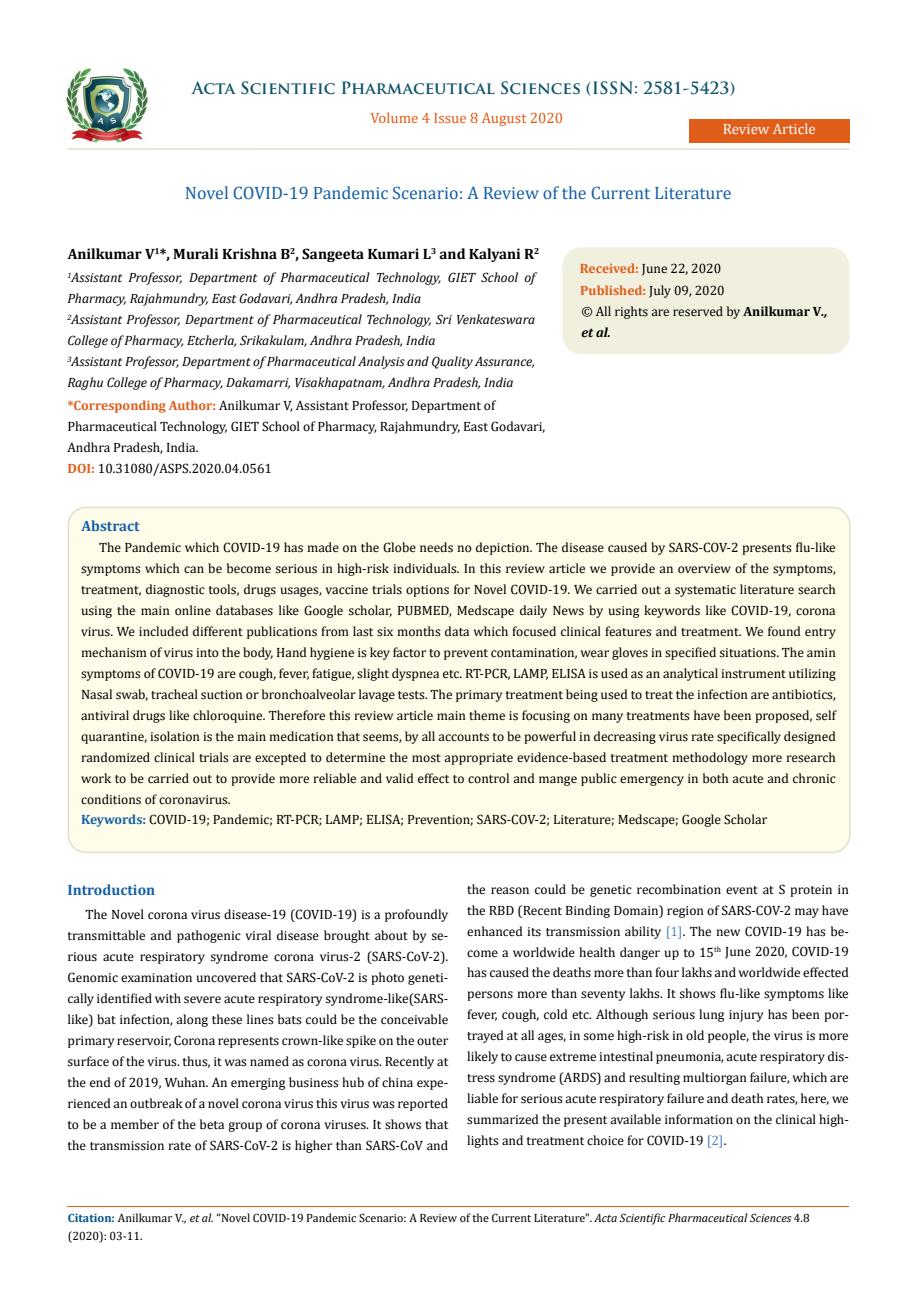
<style>
.page{position:relative;width:917px;height:1296px;background:#fff}
.page>*{position:absolute;margin:0;border:0;box-sizing:border-box;transform-origin:0 0}
.t1{font:18px "Cambria";color:#1560a6}
.t2{font:700 16.5px "Trajan Pro";color:#0e546a}
.t3{font:700 15px "Cambria";color:#000}
.t4{font:15px "Cambria";color:#e05d1a}
.t5{font:700 15px "Cambria";color:#1560a6}
.t6{font:15px "Cambria";color:#fff}
.t7{font:13.5px/21px "Cambria";color:#000;text-align:justify}
.t8{font:italic 13.5px/21px "Cambria";color:#000}
.t9{font:12px/18px "Cambria";color:#000}
.s1{font-weight:700;color:#e05d1a}
.s2{font-weight:700}
.s3{font-weight:700;font-style:italic}
.s4{font-weight:700;color:#1560a6}
.s5{color:#4f81bd}
.s6{font-weight:700;color:#035089}
.s7{font-style:italic}
</style>
<div class="page">
<img style="left:67px;top:68px;width:80px;height:74px">
<div style="left:689px;top:119px;width:160px;height:23px;background:#e05d1a"></div>
<div style="left:563px;top:248px;width:285px;height:105px;background:#f1f0de;border-radius:18px"></div>
<div style="left:562px;top:247px;width:287px;height:107px;border:2px solid #f1f0de;border-radius:18px"></div>
<div style="left:68px;top:507px;width:781px;height:345px;background:#fffde9;border-radius:18px"></div>
<div style="left:67px;top:507px;width:783px;height:346px;border:2px solid #e0dfcd;border-radius:18px"></div>
<hr style="left:67px;top:148px;width:782px;height:2px;background:#e0dfcd">
<hr style="left:67px;top:1207px;width:781px;height:1px;background:#e05d1a">
<p class="t2" style="left:192px;top:77px;width:545px">Acta Scientific Pharmaceutical Sciences (ISSN: 2581-5423)</p>
<p class="t4" style="left:370px;top:109px;width:194px">Volume 4 Issue 8 August 2020</p>
<p class="t6" style="left:722px;top:120px;width:94px">Review Article</p>
<h1 class="t1" style="left:185px;top:182px;width:548px">Novel COVID-19 Pandemic Scenario: A Review of the Current Literature</h1>
<p class="t3" style="left:68px;top:243px;width:473px">Anilkumar V<sup>1</sup>*, Murali Krishna B<sup>2</sup>, Sangeeta Kumari L<sup>3</sup> and Kalyani R<sup>2</sup></p>
<p class="t8" style="left:67px;top:266px;width:469px"><sup>1</sup>Assistant Professor, Department of Pharmaceutical Technology, GIET School of Pharmacy, Rajahmundry, East Godavari, Andhra Pradesh, India<br><sup>2</sup>Assistant Professor, Department of Pharmaceutical Technology, Sri Venkateswara College of Pharmacy, Etcherla, Srikakulam, Andhra Pradesh, India<br><sup>3</sup>Assistant Professor, Department of Pharmaceutical Analysis and Quality Assurance, Raghu College of Pharmacy, Dakamarri, Visakhapatnam, Andhra Pradesh, India</p>
<p class="t7" style="left:67px;top:395px;width:479px;text-align:left"><span class="s1">*Corresponding Author:</span> Anilkumar V, Assistant Professor, Department of<br>Pharmaceutical Technology, GIET School of Pharmacy, Rajahmundry, East Godavari,<br>Andhra Pradesh, India.</p>
<p class="t7" style="left:67px;top:457px;width:206px"><span class="s1">DOI:</span> 10.31080/ASPS.2020.04.0561</p>
<p class="t5" style="left:81px;top:515px;width:60px">Abstract</p>
<p class="t7" style="left:580px;top:257px;width:249px;line-height:21.5px;text-align:left"><span class="s1">Received:</span> June 22, 2020<br><span class="s1">Published:</span> July 09, 2020<br>© All rights are reserved by <span class="s2">Anilkumar V</span><span class="s3">., et al.</span></p>
<p class="t7" style="left:81px;top:537px;width:756px;text-indent:18px">The Pandemic which COVID-19 has made on the Globe needs no depiction. The disease caused by SARS-COV-2 presents flu-like symptoms which can be become serious in high-risk individuals. In this review article we provide an overview of the symptoms, treatment, diagnostic tools, drugs usages, vaccine trials options for Novel COVID-19. We carried out a systematic literature search using the main online databases like Google scholar, PUBMED, Medscape daily News by using keywords like COVID-19, corona virus. We included different publications from last six months data which focused clinical features and treatment. We found entry mechanism of virus into the body, Hand hygiene is key factor to prevent contamination, wear gloves in specified situations. The amin symptoms of COVID-19 are cough, fever, fatigue, slight dyspnea etc. RT-PCR, LAMP, ELISA is used as an analytical instrument utilizing Nasal swab, tracheal suction or bronchoalveolar lavage tests. The primary treatment being used to treat the infection are antibiotics, antiviral drugs like chloroquine. Therefore this review article main theme is focusing on many treatments have been proposed, self quarantine, isolation is the main medication that seems, by all accounts to be powerful in decreasing virus rate specifically designed randomized clinical trials are excepted to determine the most appropriate evidence-based treatment methodology more research work to be carried out to provide more reliable and valid effect to control and mange public emergency in both acute and chronic conditions of coronavirus.</p>
<p class="t7" style="left:81px;top:808px;width:687px"><span class="s4">Keywords:</span> COVID-19; Pandemic; RT-PCR; LAMP; ELISA; Prevention; SARS-COV-2; Literature; Medscape; Google Scholar</p>
<p class="t5" style="left:67px;top:879px;width:89px">Introduction</p>
<p class="t7" style="left:67px;top:904px;width:382px;text-indent:18px">The Novel corona virus disease-19 (COVID-19) is a profoundly transmittable and pathogenic viral disease brought about by se&shy;rious acute respiratory syndrome corona virus-2 (SARS-CoV-2).<br>Genomic examination uncovered that SARS-CoV-2 is photo geneti&shy;cally identified with severe acute respiratory syndrome-like(SARS&shy;like) bat infection, along these lines bats could be the conceivable primary reservoir, Corona represents crown-like spike on the outer surface of the virus. thus, it was named as corona virus. Recently at the end of 2019, Wuhan. An emerging business hub of china expe&shy;rienced an outbreak of a novel corona virus this virus was reported to be a member of the beta group of corona viruses. It shows that the transmission rate of SARS-CoV-2 is higher than SARS-CoV and</p>
<p class="t7" style="left:467px;top:878px;width:383px">the reason could be genetic recombination event at S protein in the RBD (Recent Binding Domain) region of SARS-COV-2 may have enhanced its transmission ability <span class="s5">[1]</span>. The new COVID-19 has be&shy;come a worldwide health danger up to 15<sup>th</sup> June 2020, COVID-19 has caused the deaths more than four lakhs and worldwide effected persons more than seventy lakhs. It shows flu-like symptoms like fever, cough, cold etc. Although serious lung injury has been por&shy;trayed at all ages, in some high-risk in old people, the virus is more likely to cause extreme intestinal pneumonia, acute respiratory dis&shy;tress syndrome (ARDS) and resulting multiorgan failure, which are liable for serious acute respiratory failure and death rates, here, we summarized the present available information on the clinical high&shy;lights and treatment choice for COVID-19 <span class="s5">[2]</span>.</p>
<p class="t9" style="left:68px;top:1209px;width:743px"><span class="s6">Citation:</span> Anilkumar V<span class="s7">., et al.</span> “Novel COVID-19 Pandemic Scenario: A Review of the Current Literature". <span class="s7">Acta Scientific Pharmaceutical Sciences</span> 4.8 (2020): 03-11.</p>
</div>
